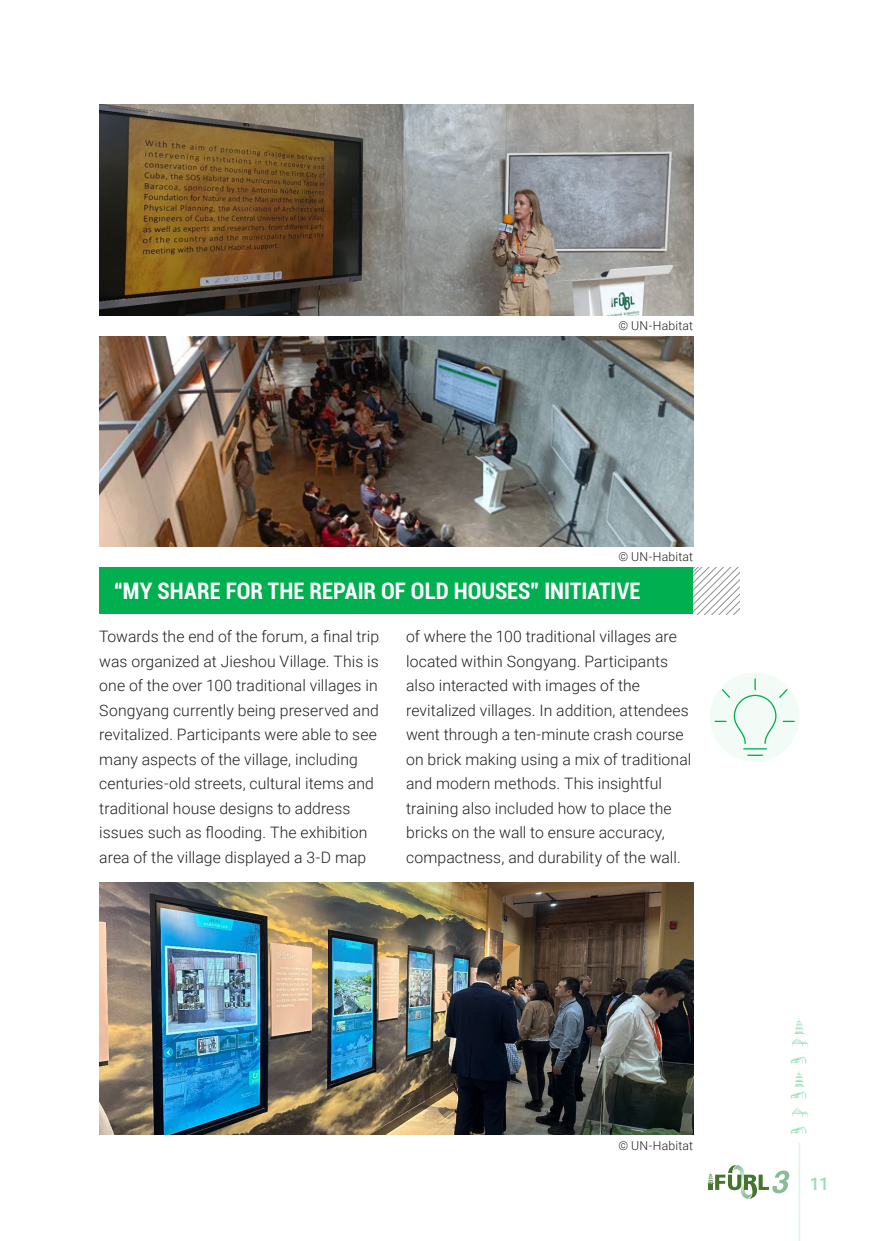
<style>
.page{position:relative;width:874px;height:1241px;background:#fff}
.page>*{position:absolute;margin:0;border:0;box-sizing:border-box;transform-origin:0 0}
.Heading_1{font:700 condensed 22.75px "Roboto";color:#fff}
.t1{font:500 17.5px "Roboto";color:#66d096}
.t2{font:300 15.75px/24.5px "Roboto";letter-spacing:.005em;color:#231f20}
.t3{font:300 12.25px "Roboto";letter-spacing:.015em;color:#231f20}
</style>
<div class="page">
<hr style="left:798px;top:1142px;width:1px;height:98px;background:#00b050">
<svg style="left:790px;top:1126px;width:16px;height:7px"></svg>
<svg style="left:790px;top:1056px;width:16px;height:42px"></svg>
<svg style="left:792px;top:1107px;width:15px;height:10px"></svg>
<svg style="left:792px;top:1016px;width:15px;height:31px"></svg>
<svg style="left:707px;top:1165px;width:82px;height:33px"></svg>
<img style="left:99px;top:104px;width:593px;height:211px">
<img style="left:99px;top:336px;width:593px;height:210px">
<div style="left:99px;top:567px;width:593px;height:47px;background:#00b050"></div>
<svg style="left:692px;top:567px;width:47px;height:47px"></svg>
<img style="left:99px;top:882px;width:593px;height:252px">
<div style="left:709px;top:672px;width:90px;height:89px;background:#f2fbf6;border-radius:50%"></div>
<svg style="left:713px;top:677px;width:82px;height:78px"></svg>
<p class="t3" style="left:618px;top:317px;width:76px">© UN-Habitat</p>
<p class="t3" style="left:618px;top:548px;width:76px">© UN-Habitat</p>
<p class="Heading_1" style="left:114px;top:575px;width:527px">“MY SHARE FOR THE REPAIR OF OLD HOUSES” INITIATIVE</p>
<p class="t2" style="left:99px;top:623px;width:281px">Towards the end of the forum, a final trip was organized at Jieshou Village. This is one of the over 100 traditional villages in Songyang currently being preserved and revitalized. Participants were able to see many aspects of the village, including centuries-old streets, cultural items and traditional house designs to address issues such as flooding. The exhibition area of the village displayed a 3-D map</p>
<p class="t2" style="left:406px;top:623px;width:286px">of where the 100 traditional villages are located within Songyang. Participants also interacted with images of the revitalized villages. In addition, attendees went through a ten-minute crash course on brick making using a mix of traditional and modern methods. This insightful training also included how to place the bricks on the wall to ensure accuracy, compactness, and durability of the wall.</p>
<p class="t3" style="left:618px;top:1137px;width:76px">© UN-Habitat</p>
<p class="t1" style="left:808px;top:1171px;width:21px">11</p>
</div>
